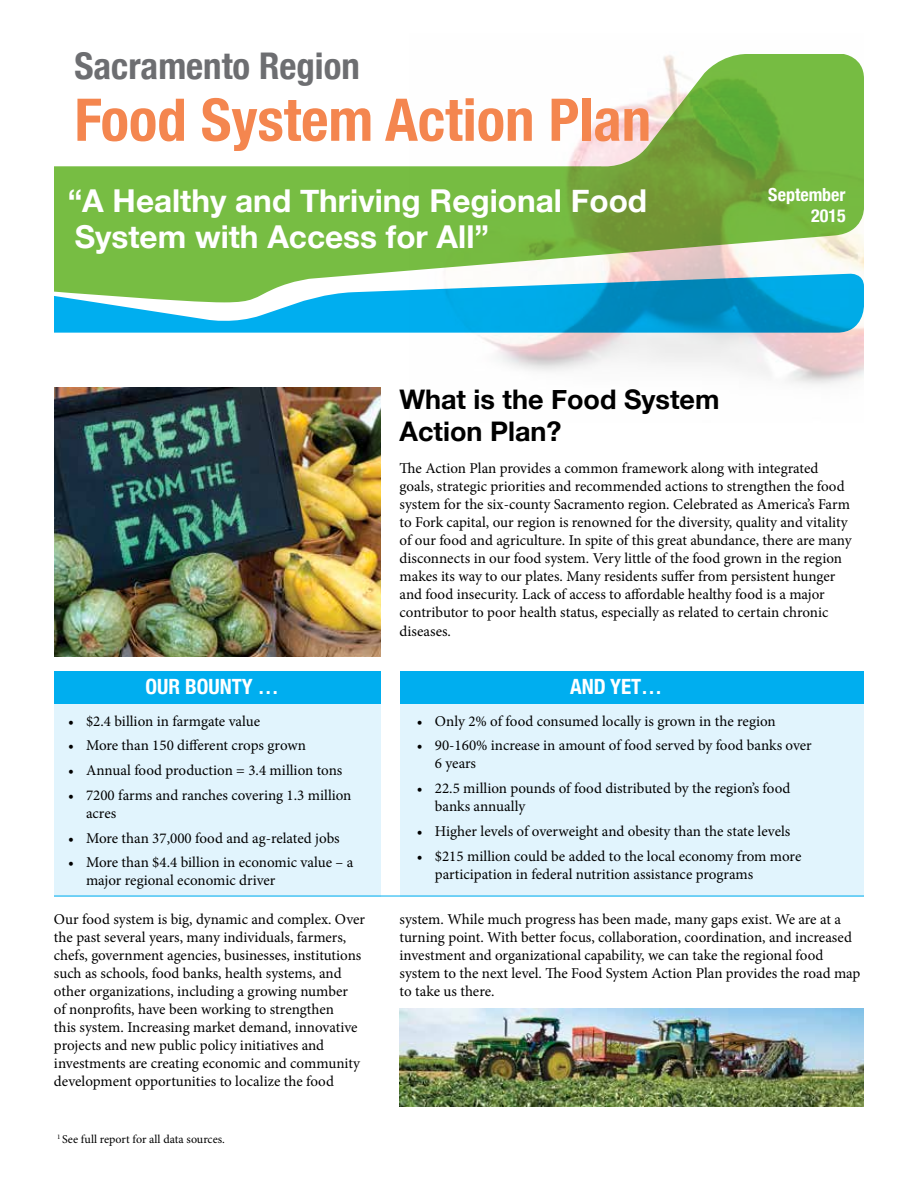
<style>
.page{position:relative;width:918px;height:1188px;background:#fff}
.page>*{position:absolute;margin:0;border:0;box-sizing:border-box;transform-origin:0 0}
.t1{font:700 condensed 58.95px "Helvetica Neue";color:#f4864f}
.t2{font:700 condensed 36.75px "Helvetica Neue";color:#6d6e71}
.t3{font:700 31.5px/36px "Helvetica Neue";color:#fff}
.t4{font:700 27px/32.4px "Helvetica Neue";color:#000}
.t5{font:700 condensed 21px "Helvetica Neue";color:#fff}
.t6{font:700 condensed 18px/21.6px "Helvetica Neue";color:#fff;text-align:right}
.t7{font:15px/18px "Minion Pro";color:#000}
.t8{font:12px "Minion Pro";letter-spacing:.005em;color:#000}
</style>
<div class="page">
<div style="left:54px;top:166px;width:356px;height:107px;background:#77bd43"></div>
<img style="left:54px;top:388px;width:326px;height:269px">
<svg style="left:54px;top:273px;width:356px;height:60px"></svg>
<div style="left:54px;top:691px;width:326px;height:205px;background:#e1f4fd"></div>
<div style="left:401px;top:691px;width:463px;height:205px;background:#e1f4fd"></div>
<div style="left:54px;top:672px;width:326px;height:32px;background:#00aeef"></div>
<div style="left:401px;top:672px;width:463px;height:32px;background:#00aeef"></div>
<hr style="left:54px;top:896px;width:810px;height:1px;background:#00aeef">
<img style="left:400px;top:1009px;width:464px;height:98px">
<img style="left:410px;top:54px;width:454px;height:331px">
<h2 class="t2" style="left:75px;top:43px;width:287px">Sacramento Region</h2>
<h1 class="t1" style="left:75px;top:84px;width:578px">Food System Action Plan</h1>
<h3 class="t3" style="left:68px;top:182px;width:581px">“A Healthy and Thriving Regional Food<br>System with Access for All”</h3>
<p class="t6" style="left:768px;top:183px;width:79px">September<br>2015</p>
<h3 class="t5" style="left:146px;top:674px;width:135px">OUR BOUNTY …</h3>
<p class="t7" style="left:68px;top:712px;width:194px">• $2.4 billion in farmgate value</p>
<p class="t7" style="left:68px;top:737px;width:239px">• More than 150 different crops grown</p>
<p class="t7" style="left:68px;top:761px;width:276px">• Annual food production = 3.4 million tons</p>
<p class="t7" style="left:86px;top:786px;width:267px;text-indent:-18px">• 7200 farms and ranches covering 1.3 million acres</p>
<p class="t7" style="left:68px;top:829px;width:273px">• More than 37,000 food and ag-related jobs</p>
<p class="t7" style="left:86px;top:854px;width:269px;text-indent:-18px">• More than $4.4 billion in economic value – a major regional economic driver</p>
<p class="t7" style="left:54px;top:910px;width:313px">Our food system is big, dynamic and complex. Over the past several years, many individuals, farmers, chefs, government agencies, businesses, institutions such as schools, food banks, health systems, and other organizations, including a growing number<br>of nonprofits, have been working to strengthen<br>this system. Increasing market demand, innovative projects and new public policy initiatives and investments are creating economic and community development opportunities to localize the food</p>
<p class="t8" style="left:57px;top:1131px;width:169px"><sup>1</sup> See full report for all data sources.</p>
<h3 class="t4" style="left:400px;top:382px;width:322px">What is the Food System<br>Action Plan?</h3>
<p class="t7" style="left:400px;top:459px;width:454px">The Action Plan provides a common framework along with integrated goals, strategic priorities and recommended actions to strengthen the food system for the six-county Sacramento region. Celebrated as America’s Farm to Fork capital, our region is renowned for the diversity, quality and vitality of our food and agriculture. In spite of this great abundance, there are many disconnects in our food system. Very little of the food grown in the region makes its way to our plates. Many residents suffer from persistent hunger and food insecurity. Lack of access to affordable healthy food is a major contributor to poor health status, especially as related to certain chronic</p>
<p class="t7" style="left:400px;top:623px;width:53px">diseases.</p>
<h3 class="t5" style="left:570px;top:674px;width:94px">AND YET…</h3>
<p class="t7" style="left:417px;top:712px;width:360px">• Only 2% of food consumed locally is grown in the region</p>
<p class="t7" style="left:435px;top:737px;width:378px;text-indent:-18px">• 90-160% increase in amount of food served by food banks over<br>6 years</p>
<p class="t7" style="left:435px;top:779px;width:357px;text-indent:-18px">• 22.5 million pounds of food distributed by the region’s food banks annually</p>
<p class="t7" style="left:417px;top:822px;width:375px">• Higher levels of overweight and obesity than the state levels</p>
<p class="t7" style="left:435px;top:847px;width:368px;text-indent:-18px">• $215 million could be added to the local economy from more participation in federal nutrition assistance programs</p>
<p class="t7" style="left:400px;top:910px;width:462px">system. While much progress has been made, many gaps exist. We are at a turning point. With better focus, collaboration, coordination, and increased investment and organizational capability, we can take the regional food system to the next level. The Food System Action Plan provides the road map to take us there.</p>
</div>
